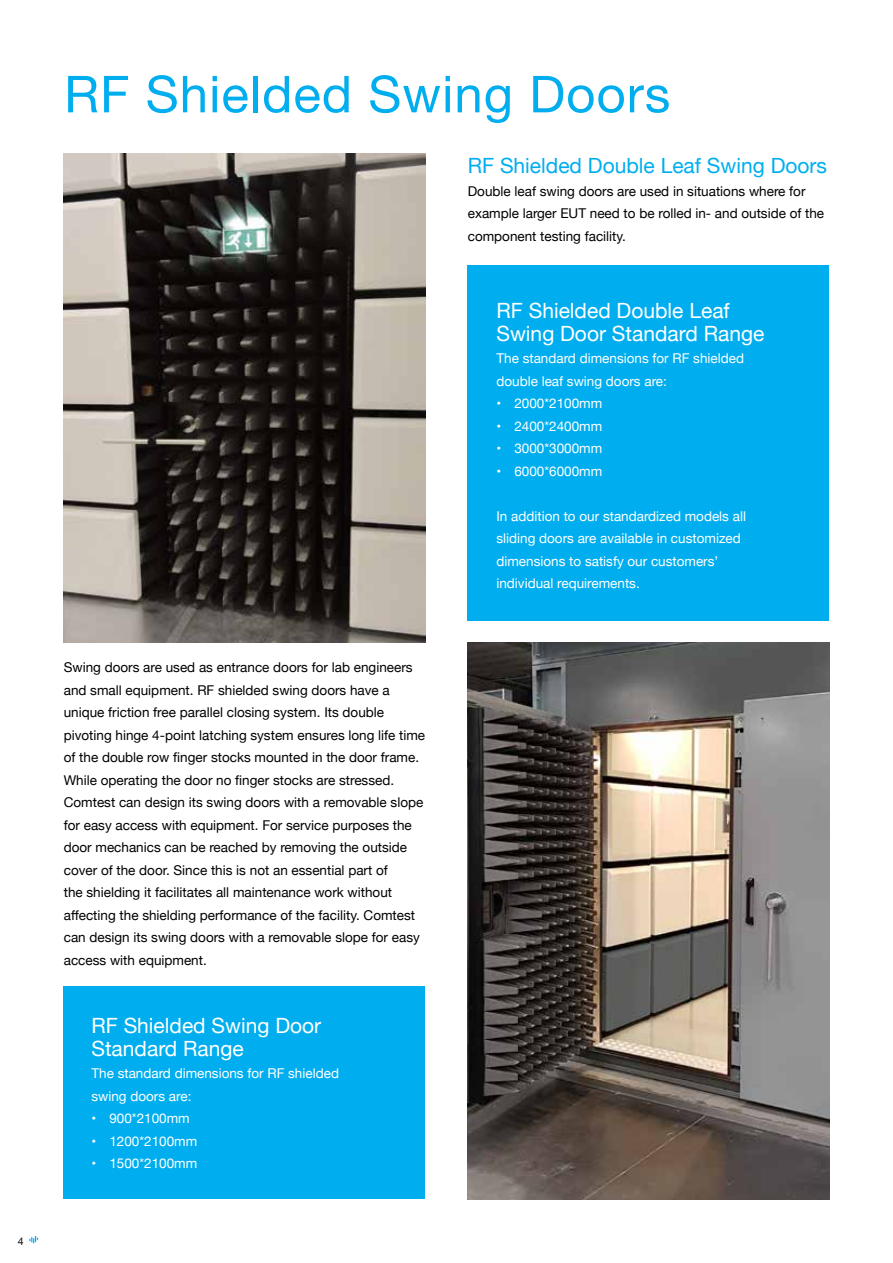
<style>
.page{position:relative;width:893px;height:1263px;background:#fff}
.page>*{position:absolute;margin:0;border:0;box-sizing:border-box;transform-origin:0 0}
.t1{font:51px "Helvetica Neue";letter-spacing:.02em;color:#00aeef}
.t2{font:21px/22.5px "Helvetica Neue";color:#fff}
.t3{font:21px "Helvetica Neue";color:#00aeef}
.t4{font:13.5px/22.5px "Helvetica Neue";color:#000}
.t5{font:13.5px/22.5px "Helvetica Neue";color:#fff}
.t6{font:10.5px "Helvetica Neue";color:#000}
</style>
<div class="page">
<svg style="left:29px;top:1236px;width:9px;height:7px"></svg>
<div style="left:468px;top:266px;width:361px;height:355px;background:#00aeef"></div>
<div style="left:64px;top:986px;width:361px;height:213px;background:#00aeef"></div>
<img style="left:64px;top:153px;width:361px;height:489px">
<img style="left:468px;top:642px;width:362px;height:557px">
<p class="t6" style="left:18px;top:1234px;width:7px">4</p>
<h1 class="t1" style="left:64px;top:57px;width:608px">RF Shielded Swing Doors</h1>
<h2 class="t3" style="left:468px;top:150px;width:361px">RF Shielded Double Leaf Swing Doors</h2>
<p class="t4" style="left:468px;top:180px;width:358px">Double leaf swing doors are used in situations where for example larger EUT need to be rolled in- and outside of the component testing facility.</p>
<p class="t4" style="left:64px;top:657px;width:363px">Swing doors are used as entrance doors for lab engineers and small equipment. RF shielded swing doors have a unique friction free parallel closing system. Its double pivoting hinge 4-point latching system ensures long life time of the double row finger stocks mounted in the door frame.<br>While operating the door no finger stocks are stressed.<br>Comtest can design its swing doors with a removable slope for easy access with equipment. For service purposes the door mechanics can be reached by removing the outside cover of the door. Since this is not an essential part of<br>the shielding it facilitates all maintenance work without affecting the shielding performance of the facility. Comtest can design its swing doors with a removable slope for easy access with equipment.</p>
<h2 class="t2" style="left:91px;top:1016px;width:231px">RF Shielded Swing Door<br>Standard Range</h2>
<p class="t5" style="left:91px;top:1063px;width:249px">The standard dimensions for RF shielded swing doors are:</p>
<p class="t5" style="left:91px;top:1108px;width:100px">• 900*2100mm</p>
<p class="t5" style="left:91px;top:1130px;width:107px">• 1200*2100mm</p>
<p class="t5" style="left:91px;top:1153px;width:107px">• 1500*2100mm</p>
<h2 class="t2" style="left:496px;top:301px;width:269px">RF Shielded Double Leaf<br>Swing Door Standard Range</h2>
<p class="t5" style="left:496px;top:348px;width:249px">The standard dimensions for RF shielded double leaf swing doors are:</p>
<p class="t5" style="left:496px;top:393px;width:107px">• 2000*2100mm</p>
<p class="t5" style="left:496px;top:416px;width:107px">• 2400*2400mm</p>
<p class="t5" style="left:496px;top:438px;width:107px">• 3000*3000mm</p>
<p class="t5" style="left:496px;top:461px;width:107px">• 6000*6000mm</p>
<p class="t5" style="left:496px;top:506px;width:251px">In addition to our standardized models all sliding doors are available in customized dimensions to satisfy our customers’ individual requirements.</p>
</div>
